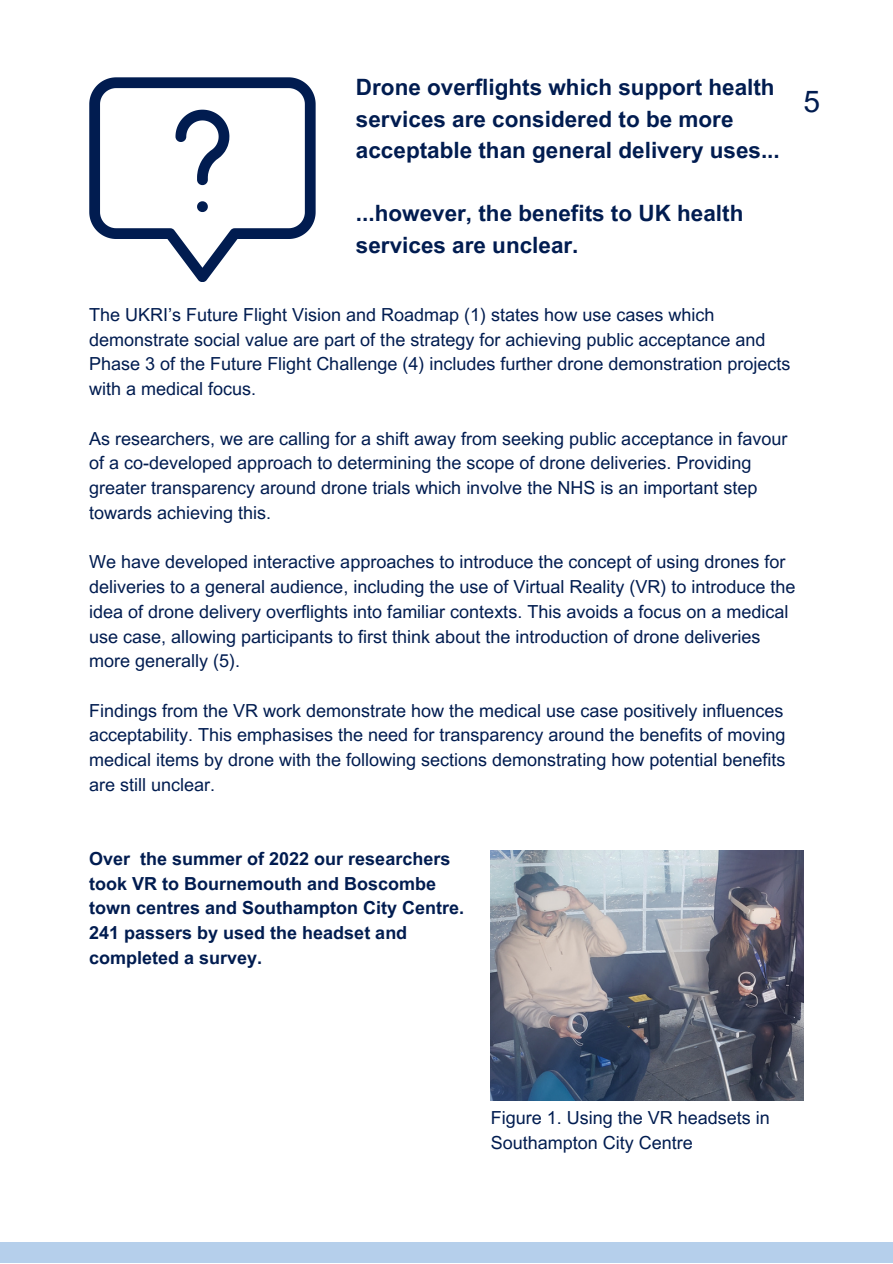
<style>
.page{position:relative;width:893px;height:1264px;background:#fff}
.page>*{position:absolute;margin:0;border:0;box-sizing:border-box;transform-origin:0 0}
.t1{font:30px "Arial MT Pro";color:#011c50}
.t2{font:700 22.5px/31.5px "Arial MT Pro";color:#011c50}
.t3{font:18px/24.8px "Arial MT Pro";color:#011c50}
.t4{font:700 18px/24.8px "Arial MT Pro";color:#011c50}
</style>
<div class="page">
<div style="left:0;top:1242px;width:892px;height:20px;background:#b5cfeb"></div>
<svg style="left:89px;top:77px;width:226px;height:205px"></svg>
<img style="left:491px;top:850px;width:312px;height:250px">
<p class="t2" style="left:356px;top:72px;width:425px">Drone overflights which support health services are considered to be more acceptable than general delivery uses...</p>
<p class="t2" style="left:356px;top:198px;width:389px">...however, the benefits to UK health services are unclear.</p>
<h1 class="t1" style="left:803px;top:84px;width:18px">5</h1>
<p class="t3" style="left:89px;top:303px;width:702px">The UKRI’s Future Flight Vision and Roadmap (1) states how use cases which demonstrate social value are part of the strategy for achieving public acceptance and Phase 3 of the Future Flight Challenge (4) includes further drone demonstration projects with a medical focus.</p>
<p class="t3" style="left:89px;top:427px;width:699px">As researchers, we are calling for a shift away from seeking public acceptance in favour of a co-developed approach to determining the scope of drone deliveries. Providing greater transparency around drone trials which involve the NHS is an important step towards achieving this.</p>
<p class="t3" style="left:89px;top:550px;width:707px">We have developed interactive approaches to introduce the concept of using drones for deliveries to a general audience, including the use of Virtual Reality (VR) to introduce the idea of drone delivery overflights into familiar contexts. This avoids a focus on a medical use case, allowing participants to first think about the introduction of drone deliveries more generally (5).</p>
<p class="t3" style="left:89px;top:699px;width:697px;text-align:justify">Findings from the VR work demonstrate how the medical use case positively influences acceptability. This emphasises the need for transparency around the benefits of moving medical items by drone with the following sections demonstrating how potential benefits are still unclear.</p>
<p class="t4" style="left:89px;top:846px;width:376px">Over the summer of 2022 our researchers took VR to Bournemouth and Boscombe town centres and Southampton City Centre.<br>241 passers by used the headset and completed a survey.</p>
<p class="t3" style="left:491px;top:1105px;width:280px">Figure 1. Using the VR headsets in<br>Southampton City Centre</p>
</div>
